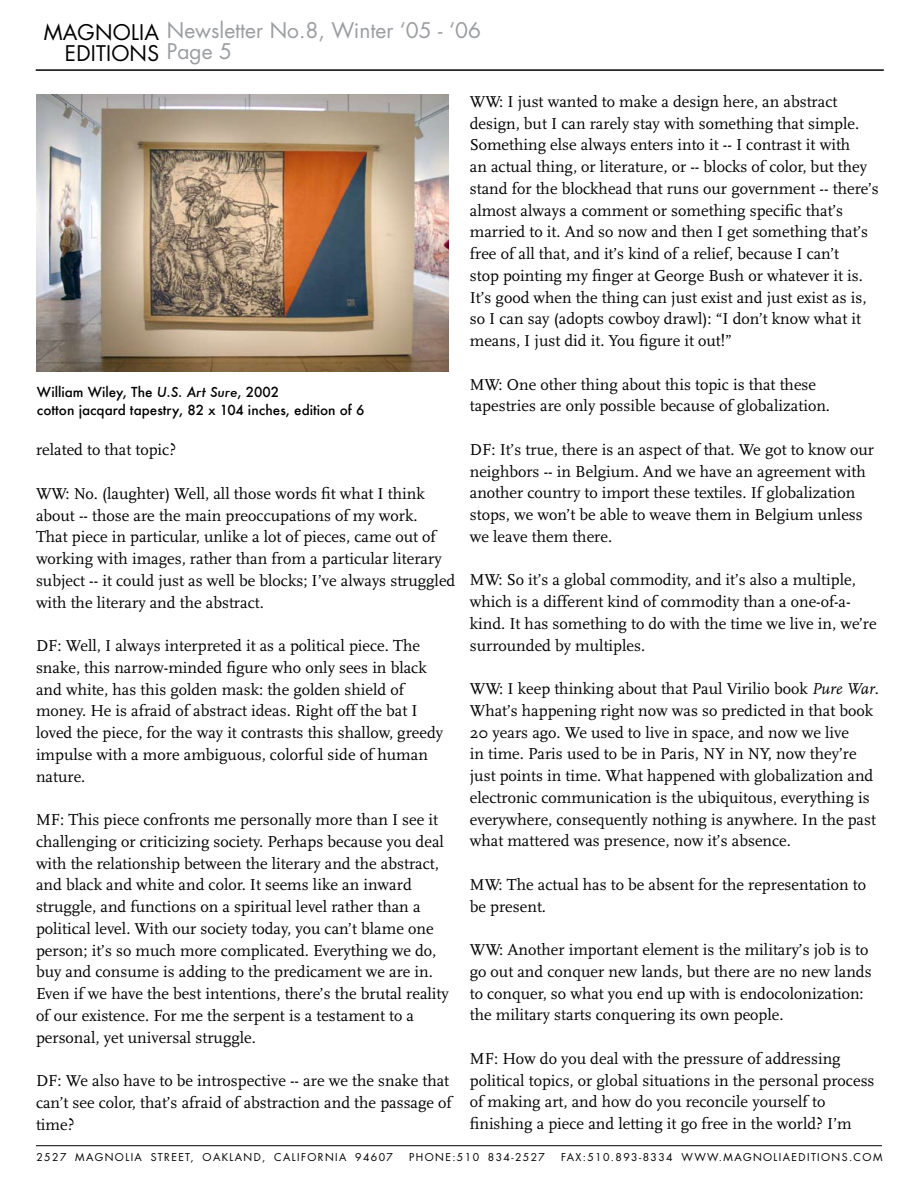
<style>
.page{position:relative;width:918px;height:1188px;background:#fff}
.page>*{position:absolute;margin:0;border:0;box-sizing:border-box;transform-origin:0 0}
.t1{font:21px "Futura";color:#9b9da0}
.t2{font:21px/21px "Futura";color:#000;text-align:right}
.t3{font:16.5px/21.8px "Scala";color:#000}
.t4{font:500 13.5px/18.8px "Futura";color:#000}
.t5{font:10.5px "Futura";letter-spacing:.13em;color:#000}
.s1{color:#000}
.s2{font-style:italic}
</style>
<div class="page">
<hr style="left:36px;top:1145px;width:846px;height:1px;background:#000">
<hr style="left:36px;top:69px;width:848px;height:2px;background:#000">
<img style="left:36px;top:94px;width:412px;height:278px">
<p class="t1" style="left:167px;top:16px;width:316px">NEWSLETTER NO.8, WINTER ‘05 - ‘06</p>
<p class="t2" style="left:44px;top:21px;width:34px">MAGNOLIA<br>EDITION</p>
<p class="t1" style="left:147px;top:37px;width:86px"><span class="s1">S</span> PAGE 5</p>
<p class="t4" style="left:37px;top:382px;width:329px">William Wiley, The <span class="s2">U.S. Art Sure</span>, 2002<br>cotton jacqard tapestry, 82 x 104 inches, edition of 6</p>
<p class="t3" style="left:36px;top:439px;width:142px">related to that topic?</p>
<p class="t3" style="left:36px;top:483px;width:421px">WW: No. (laughter) Well, all those words fit what I think about -- those are the main preoccupations of my work.<br>That piece in particular, unlike a lot of pieces, came out of working with images, rather than from a particular literary subject -- it could just as well be blocks; I’ve always struggled with the literary and the abstract.</p>
<p class="t3" style="left:36px;top:635px;width:409px">DF: Well, I always interpreted it as a political piece. The snake, this narrow-minded figure who only sees in black and white, has this golden mask: the golden shield of money. He is afraid of abstract ideas. Right off the bat I loved the piece, for the way it contrasts this shallow, greedy impulse with a more ambiguous, colorful side of human nature.</p>
<p class="t3" style="left:36px;top:809px;width:414px">MF: This piece confronts me personally more than I see it challenging or criticizing society. Perhaps because you deal with the relationship between the literary and the abstract, and black and white and color. It seems like an inward struggle, and functions on a spiritual level rather than a political level. With our society today, you can’t blame one person; it’s so much more complicated. Everything we do, buy and consume is adding to the predicament we are in.<br>Even if we have the best intentions, there’s the brutal reality of our existence. For me the serpent is a testament to a personal, yet universal struggle.</p>
<p class="t3" style="left:36px;top:1070px;width:417px">DF: We also have to be introspective -- are we the snake that can’t see color, that’s afraid of abstraction and the passage of time?</p>
<p class="t3" style="left:470px;top:91px;width:411px">WW: I just wanted to make a design here, an abstract design, but I can rarely stay with something that simple.<br>Something else always enters into it -- I contrast it with<br>an actual thing, or literature, or -- blocks of color, but they stand for the blockhead that runs our government -- there’s almost always a comment or something specific that’s married to it. And so now and then I get something that’s free of all that, and it’s kind of a relief, because I can’t<br>stop pointing my finger at George Bush or whatever it is.<br>It’s good when the thing can just exist and just exist as is, so I can say (adopts cowboy drawl): “I don’t know what it means, I just did it. You figure it out!”</p>
<p class="t3" style="left:470px;top:374px;width:362px">MW: One other thing about this topic is that these tapestries are only possible because of globalization.</p>
<p class="t3" style="left:470px;top:439px;width:406px">DF: It’s true, there is an aspect of that. We got to know our neighbors -- in Belgium. And we have an agreement with another country to import these textiles. If globalization stops, we won’t be able to weave them in Belgium unless we leave them there.</p>
<p class="t3" style="left:470px;top:569px;width:408px">MW: So it’s a global commodity, and it’s also a multiple, which is a different kind of commodity than a one-of-a&shy;kind. It has something to do with the time we live in, we’re surrounded by multiples.</p>
<p class="t3" style="left:470px;top:678px;width:411px">WW: I keep thinking about that Paul Virilio book <span class="s2">Pure War</span>.<br>What’s happening right now was so predicted in that book 20 years ago. We used to live in space, and now we live<br>in time. Paris used to be in Paris, NY in NY, now they’re just points in time. What happened with globalization and electronic communication is the ubiquitous, everything is everywhere, consequently nothing is anywhere. In the past what mattered was presence, now it’s absence.</p>
<p class="t3" style="left:470px;top:874px;width:398px">MW: The actual has to be absent for the representation to be present.</p>
<p class="t3" style="left:470px;top:939px;width:403px">WW: Another important element is the military’s job is to go out and conquer new lands, but there are no new lands to conquer, so what you end up with is endocolonization: the military starts conquering its own people.</p>
<p class="t3" style="left:470px;top:1048px;width:406px">MF: How do you deal with the pressure of addressing political topics, or global situations in the personal process of making art, and how do you reconcile yourself to finishing a piece and letting it go free in the world? I’m</p>
<p class="t5" style="left:36px;top:1150px;width:358px">2527 MAGNOLIA STREET, OAKLAND, CALIFORNIA 94607</p>
<p class="t5" style="left:409px;top:1150px;width:137px">PHONE:510 834-2527</p>
<p class="t5" style="left:561px;top:1150px;width:322px">FAX:510.893-8334 WWW.MAGNOLIAEDITIONS .COM</p>
</div>
